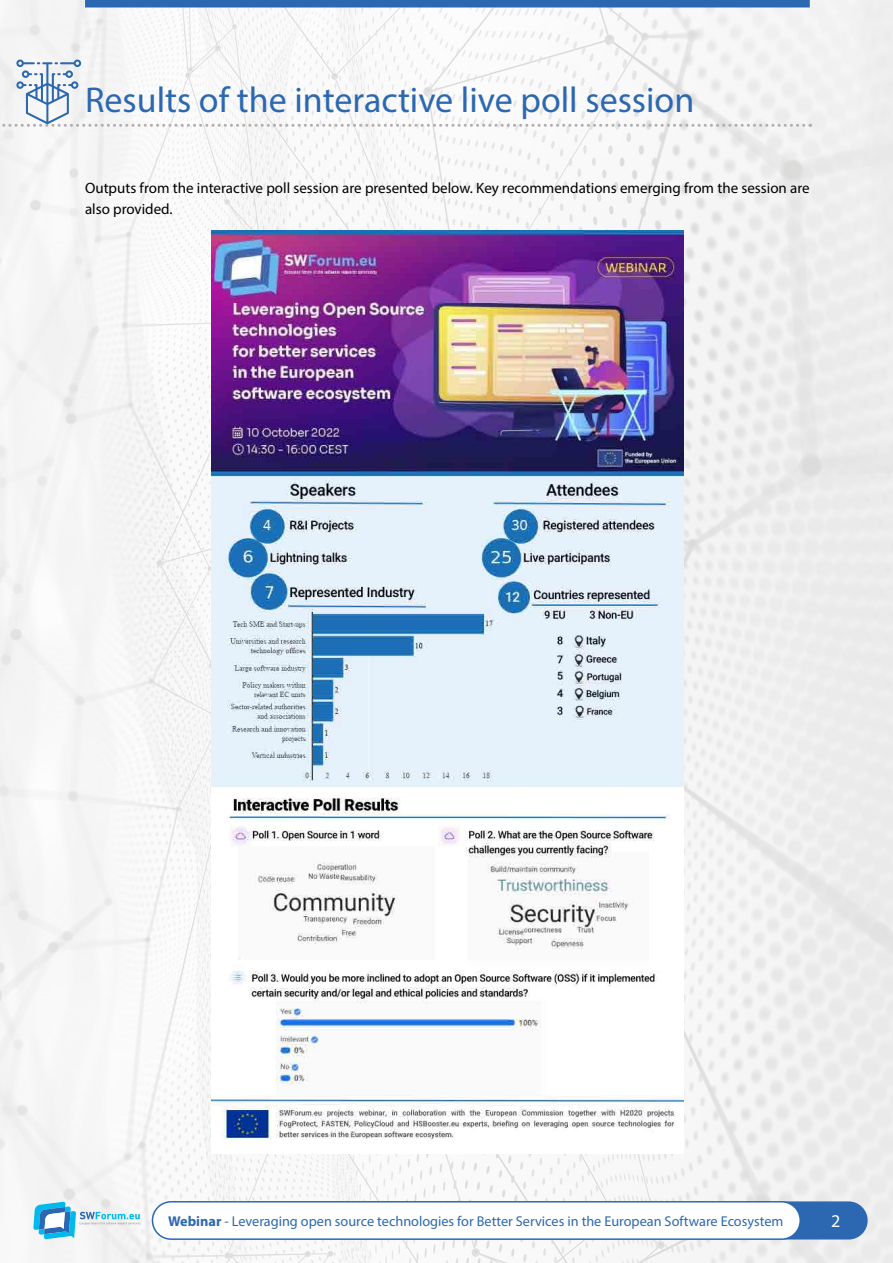
<style>
.page{position:relative;width:893px;height:1263px;background:#fff}
.page>*{position:absolute;margin:0;border:0;box-sizing:border-box;transform-origin:0 0}
.t1{font:36px "Myriad Pro";color:#2c68b1}
.t2{font:18px "Myriad Pro";color:#fff}
.t3{font:15px/21px "Myriad Pro";color:#000}
.t4{font:14.25px "Myriad Pro";color:#2c68b1}
.s1{font-weight:700}
</style>
<div class="page">
<img style="left:0;top:0;width:893px;height:1263px">
<div style="left:85px;top:0;width:725px;height:8px;background:#2c68b1"></div>
<div style="left:768px;top:1202px;width:99px;height:37px;background:#2c68b1;border-radius:18px"></div>
<div style="left:767px;top:1201px;width:101px;height:38px;border:2px solid #2c68b1;border-radius:18px"></div>
<svg style="left:33px;top:1201px;width:107px;height:38px"></svg>
<div style="left:152px;top:1202px;width:648px;height:37px;background:#fff;border-radius:19px"></div>
<div style="left:152px;top:1201px;width:649px;height:39px;border:2px solid #2c68b1;border-radius:19px"></div>
<img style="left:211px;top:231px;width:473px;height:922px">
<svg style="left:0;top:60px;width:804px;height:67px"></svg>
<h1 class="t1" style="left:85px;top:78px;width:611px">Results of the interactive live poll session</h1>
<p class="t3" style="left:85px;top:177px;width:726px">Outputs from the interactive poll session are presented below. Key recommendations emerging from the session are also provided.</p>
<p class="t4" style="left:168px;top:1212px;width:617px"><span class="s1">Webinar</span> - Leveraging open source technologies for Better Services in the European Software Ecosystem</p>
<p class="t2" style="left:831px;top:1210px;width:11px">2</p>
</div>
